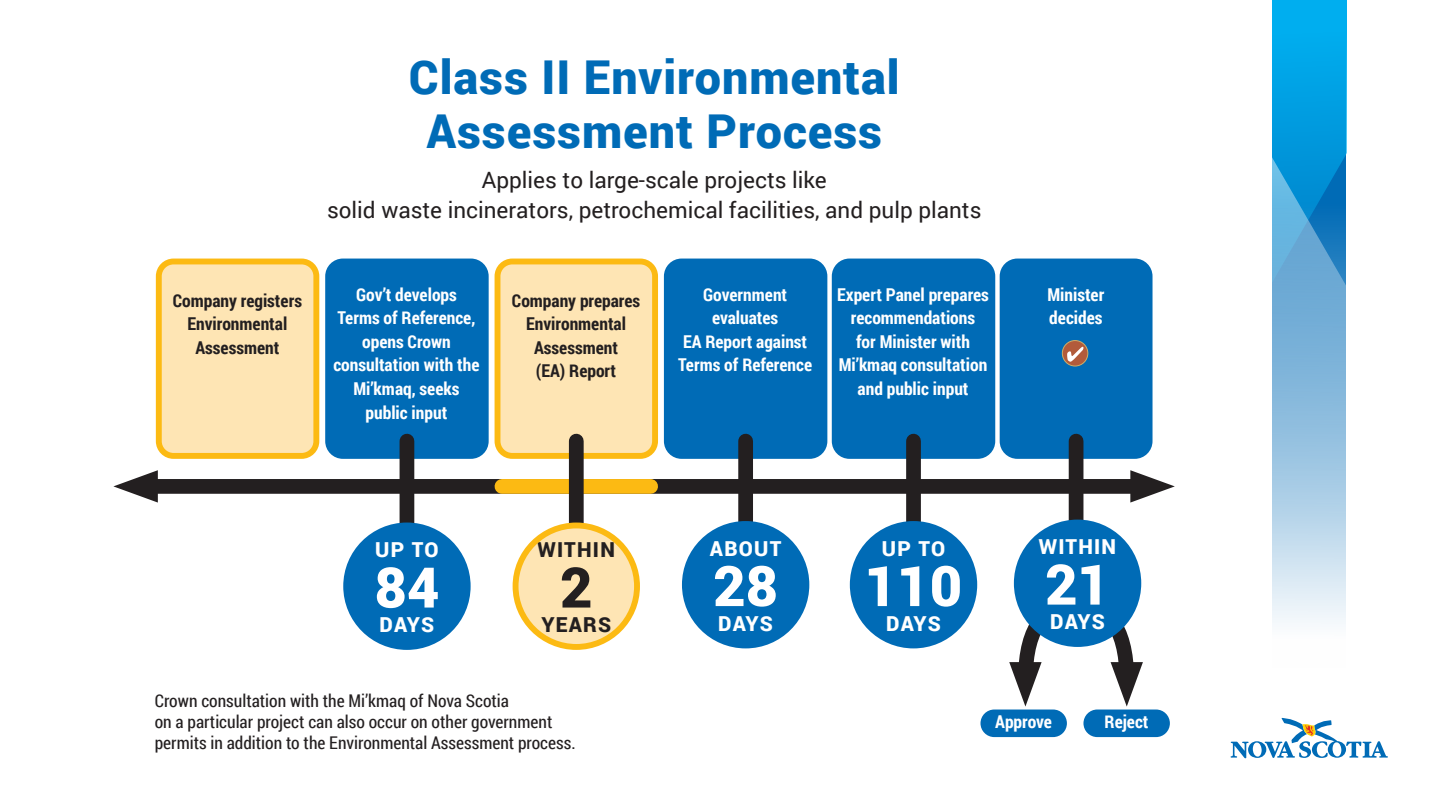
<style>
.page{position:relative;width:1440px;height:810px;background:#fff}
.page>*{position:absolute;margin:0;border:0;box-sizing:border-box;transform-origin:0 0}
.t1{font:900 56px "Roboto";color:#fff}
.t2{font:900 56px "Roboto";color:#231f20}
.t3{font:900 46.75px/53.8px "Roboto";letter-spacing:.02em;color:#006bb6;text-align:center}
.t4{font:22.5px/30px "Roboto";color:#231f20;text-align:center}
.t5{font:900 20.62px "Roboto";letter-spacing:.05em;color:#fff}
.t6{font:900 20.62px "Roboto";letter-spacing:.06em;color:#231f20}
.t7{font:700 17.75px/23.6px "Roboto Condensed";color:#fff;text-align:center}
.t8{font:700 17.75px/23.6px "Roboto Condensed";color:#231f20;text-align:center}
.t9{font:17.5px/21px "Roboto Condensed";color:#231f20}
</style>
<div class="page">
<svg style="left:1231px;top:717px;width:157px;height:41px"></svg>
<svg style="left:1272px;top:0;width:74px;height:624px"></svg>
<div style="left:159px;top:261px;width:157px;height:195px;background:#fee5b4;border-radius:15px"></div>
<div style="left:156px;top:259px;width:163px;height:200px;border:6px solid #fcba13;border-radius:15px"></div>
<div style="left:498px;top:261px;width:157px;height:195px;background:#fee5b4;border-radius:15px"></div>
<div style="left:495px;top:259px;width:163px;height:200px;border:6px solid #fcba13;border-radius:15px"></div>
<div style="left:325px;top:259px;width:164px;height:200px;background:#006bb6;border-radius:18px"></div>
<div style="left:664px;top:259px;width:163px;height:200px;background:#006bb6;border-radius:18px"></div>
<div style="left:832px;top:259px;width:163px;height:200px;background:#006bb6;border-radius:18px"></div>
<div style="left:1000px;top:259px;width:153px;height:200px;background:#006bb6;border-radius:18px"></div>
<div style="left:400px;top:441px;width:14px;height:95px;background:#231f20"></div>
<div style="left:738px;top:441px;width:15px;height:95px;background:#231f20"></div>
<div style="left:906px;top:441px;width:15px;height:95px;background:#231f20"></div>
<div style="left:1069px;top:441px;width:14px;height:95px;background:#231f20"></div>
<div style="left:140px;top:479px;width:1008px;height:15px;background:#231f20"></div>
<svg style="left:113px;top:470px;width:45px;height:33px"></svg>
<svg style="left:1130px;top:470px;width:45px;height:33px"></svg>
<div style="left:343px;top:523px;width:128px;height:127px;background:#006bb6;border-radius:50%"></div>
<div style="left:682px;top:521px;width:127px;height:127px;background:#006bb6;border-radius:50%"></div>
<div style="left:850px;top:521px;width:127px;height:127px;background:#006bb6;border-radius:50%"></div>
<div style="left:502px;top:479px;width:149px;height:15px;background:#fcba13"></div>
<div style="left:569px;top:441px;width:15px;height:95px;background:#231f20"></div>
<div style="left:516px;top:525px;width:121px;height:122px;background:#fee5b4;border-radius:50%"></div>
<div style="left:513px;top:523px;width:127px;height:127px;border:6px solid #fcba13;border-radius:50%"></div>
<svg style="left:1009px;top:591px;width:134px;height:116px"></svg>
<div style="left:1014px;top:520px;width:127px;height:127px;background:#006bb6;border-radius:50%"></div>
<div style="left:981px;top:710px;width:86px;height:27px;background:#006bb6;border-radius:14px"></div>
<div style="left:1083px;top:710px;width:87px;height:27px;background:#006bb6;border-radius:14px"></div>
<div style="left:1062px;top:341px;width:26px;height:25px;background:#b25b3b;border-radius:50%"></div>
<div style="left:1062px;top:340px;width:26px;height:26px;border:1px solid #cfad66;border-radius:50%"></div>
<svg style="left:1067px;top:347px;width:16px;height:15px"></svg>
<h2 class="t3" style="left:409px;top:49px;width:492px">Class II Environmental<br>Assessment Process</h2>
<p class="t4" style="left:327px;top:164px;width:656px">Applies to large-scale projects like<br>solid waste incinerators, petrochemical facilities, and pulp plants</p>
<p class="t7" style="left:333px;top:282px;width:147px">Gov’t develops<br>Terms of Reference, opens Crown consultation with the<br>Mi’kmaq, seeks public input</p>
<p class="t7" style="left:678px;top:282px;width:135px">Government evaluates<br>EA Report against<br>Terms of Reference</p>
<p class="t7" style="left:837px;top:282px;width:153px">Expert Panel prepares recommendations<br>for Minister with<br>Mi’kmaq consultation and public input</p>
<p class="t7" style="left:1047px;top:282px;width:58px;text-align:left">Minister decides</p>
<p class="t8" style="left:173px;top:288px;width:131px">Company registers<br>Environmental<br>Assessment</p>
<p class="t8" style="left:512px;top:288px;width:130px">Company prepares<br>Environmental<br>Assessment<br>(EA) Report</p>
<p class="t5" style="left:375px;top:536px;width:65px">UP TO</p>
<h1 class="t1" style="left:374px;top:548px;width:66px">84</h1>
<p class="t5" style="left:380px;top:610px;width:56px">DAYS</p>
<p class="t6" style="left:538px;top:536px;width:79px">WITHIN</p>
<h1 class="t2" style="left:560px;top:548px;width:34px">2</h1>
<p class="t6" style="left:541px;top:610px;width:71px">YEARS</p>
<p class="t9" style="left:155px;top:690px;width:422px">Crown consultation with the Mi’kmaq of Nova Scotia<br>on a particular project can also occur on other government permits in addition to the Environmental Assessment process.</p>
<p class="t5" style="left:710px;top:534px;width:73px">ABOUT</p>
<h1 class="t1" style="left:713px;top:547px;width:66px">28</h1>
<p class="t5" style="left:718px;top:609px;width:56px">DAYS</p>
<p class="t5" style="left:882px;top:534px;width:65px">UP TO</p>
<h1 class="t1" style="left:865px;top:547px;width:99px">110</h1>
<p class="t5" style="left:886px;top:609px;width:56px">DAYS</p>
<p class="t5" style="left:1039px;top:533px;width:79px">WITHIN</p>
<h1 class="t1" style="left:1045px;top:545px;width:66px">21</h1>
<p class="t5" style="left:1050px;top:607px;width:56px">DAYS</p>
<p class="t7" style="left:995px;top:709px;width:58px">Approve</p>
<p class="t7" style="left:1105px;top:709px;width:45px">Reject</p>
</div>
